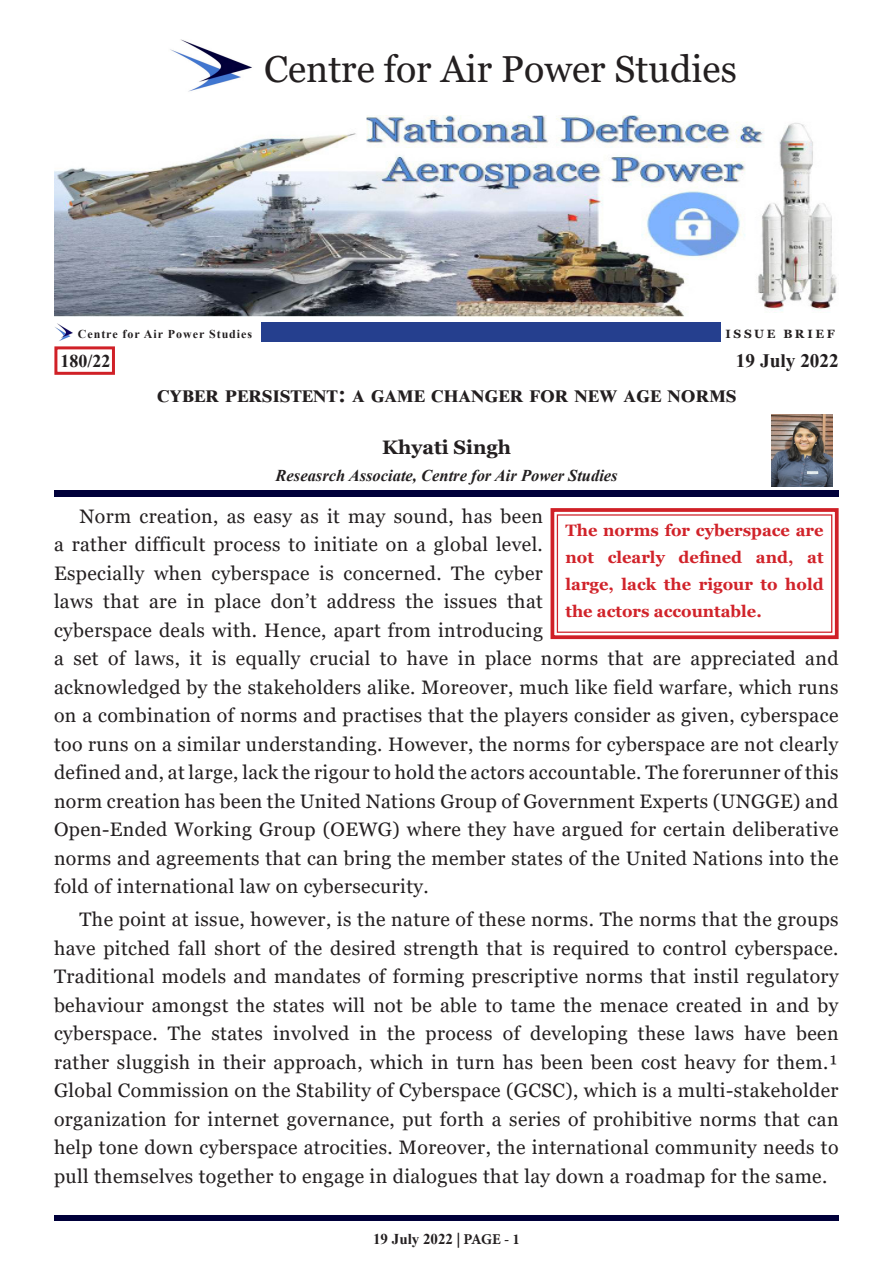
<style>
.page{position:relative;width:893px;height:1263px;background:#fff}
.page>*{position:absolute;margin:0;border:0;box-sizing:border-box;transform-origin:0 0}
.t1{font:37.5px "Georgia";color:#231f20}
.t2{font:700 24px "Times New Roman";letter-spacing:.025em;color:#231f20}
.t3{font:700 24px "Aparajita";color:#231f20}
.t4{font:19.5px/28.5px "Georgia";letter-spacing:.02em;color:#231f20}
.t5{font:700 19.5px "Georgia";color:#231f20}
.t6{font:700 18px "Times New Roman";color:#231f20}
.t7{font:700 16.5px/27px "Georgia";color:#d1232a;text-align:justify}
.t8{font:italic 700 16.5px "Times New Roman";color:#231f20}
.t9{font:700 15px "Times New Roman";color:#231f20}
.t10{font:700 12px "Times New Roman";letter-spacing:.08em;color:#231f20}
.t11{font:700 12px "Georgia";letter-spacing:.22em;color:#231f20}
.s1{font-family:"Minion Pro"}
</style>
<div class="page">
<div style="left:54px;top:1215px;width:784px;height:6px;background:#00003a"></div>
<div style="left:54px;top:346px;width:61px;height:29px;border:3px solid #d02027"></div>
<img style="left:54px;top:116px;width:783px;height:200px">
<img style="left:170px;top:39px;width:82px;height:53px">
<img style="left:55px;top:323px;width:17px;height:18px">
<div style="left:261px;top:322px;width:459px;height:20px;background:#253f8e"></div>
<div style="left:54px;top:490px;width:785px;height:6px;background:#00003a"></div>
<svg style="left:550px;top:508px;width:289px;height:132px"></svg>
<div style="left:557px;top:514px;width:275px;height:119px;border:1px solid #d02027"></div>
<img style="left:772px;top:414px;width:60px;height:72px">
<p class="t1" style="left:264px;top:47px;width:474px">Centre for Air Power Studies</p>
<p class="t10" style="left:78px;top:325px;width:176px">Centre for Air Power Studies</p>
<p class="t11" style="left:725px;top:326px;width:111px">ISSUE BRIEF</p>
<p class="t6" style="left:60px;top:348px;width:52px">180/22</p>
<p class="t3" style="left:736px;top:346px;width:104px">19 July 2022</p>
<p class="t2" style="left:157px;top:376px;width:581px">Cyber Persistent: A Game Changer for New Age Norms</p>
<p class="t5" style="left:382px;top:435px;width:130px">Khyati Singh</p>
<p class="t8" style="left:276px;top:464px;width:344px">Reseasrch Associate, Centre for Air Power Studies</p>
<p class="t4" style="left:54px;top:502px;width:786px;text-indent:26px">Norm creation, as easy as it may sound, has been<br>a rather difficult process to initiate on a global level.<br>Especially when cyberspace is concerned. The cyber<br>laws that are in place don’t address the issues that<br>cyberspace deals with. Hence, apart from introducing<br>a set of laws, it is equally crucial to have in place norms that are appreciated and acknowledged by the stakeholders alike. Moreover, much like field warfare, which runs on a combination of norms and practises that the players consider as given, cyberspace too runs on a similar understanding. However, the norms for cyberspace are not clearly defined and, at large, lack the rigour to hold the actors accountable. The forerunner of this norm creation has been the United Nations Group of Government Experts (UNGGE) and Open-Ended Working Group (OEWG) where they have argued for certain deliberative norms and agreements that can bring the member states of the United Nations into the fold of international law on cybersecurity.</p>
<p class="t4" style="left:54px;top:906px;width:786px;text-align:justify;text-indent:26px">The point at issue, however, is the nature of these norms. The norms that the groups have pitched fall short of the desired strength that is required to control cyberspace.<br>Traditional models and mandates of forming prescriptive norms that instil regulatory behaviour amongst the states will not be able to tame the menace created in and by cyberspace. The states involved in the process of developing these laws have been rather sluggish in their approach, which in turn has been been cost heavy for them.¹<br>Global Commission on the Stability of Cyberspace (GCSC), which is a multi-stakeholder organization for internet governance, put forth a series of prohibitive norms that can help tone down cyberspace atrocities. Moreover, the international community needs to pull themselves together to engage in dialogues that lay down a roadmap for the same.</p>
<p class="t7" style="left:566px;top:516px;width:260px">The norms for cyberspace are not clearly defined and, at large, lack the rigour to hold the actors accountable.</p>
<p class="t9" style="left:373px;top:1228px;width:148px">19 July 2022 <span class="s1">| PAGE - 1</span></p>
</div>
